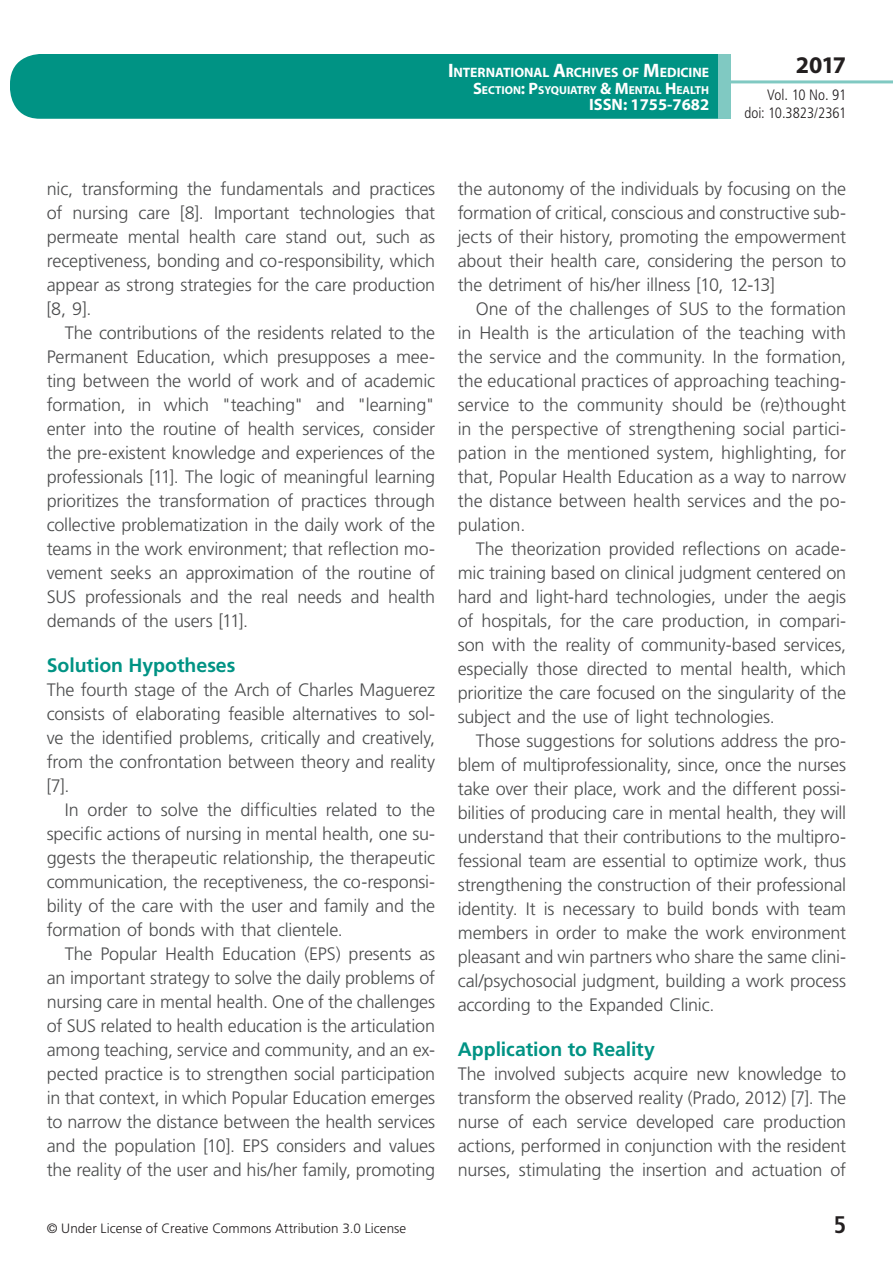
<style>
.page{position:relative;width:893px;height:1263px;background:#fff}
.page>*{position:absolute;margin:0;border:0;box-sizing:border-box;transform-origin:0 0}
.t1{font:700 24px "Myriad Pro";color:#231f20}
.t2{font:700 condensed 24px "Frutiger LT Std";color:#231f20}
.t3{font:700 19.5px "Frutiger LT Std";letter-spacing:-.005em;color:#009384}
.t4{font:300 18px/24px "Frutiger LT Std";letter-spacing:-.01em;color:#4b4c4d;text-align:justify}
.t5{font:700 16.5px "Myriad Pro";color:#fff}
.t6{font:300 condensed 15px/18px "Frutiger LT Std";color:#231f20;text-align:right}
.t7{font:700 13.65px "Myriad Pro";letter-spacing:-.005em;color:#fff}
.t8{font:300 13.5px "Frutiger LT Std";letter-spacing:.005em;color:#231f20}
.t9{font:700 11.55px "Myriad Pro";color:#fff}
.s1{font-size:19.5px}
.s2{font-size:16.5px}
</style>
<div class="page">
<div style="left:10px;top:54px;width:775px;height:65px;background:#009384;border-radius:30px"></div>
<div style="left:732px;top:0;width:161px;height:157px;background:#fff"></div>
<hr style="left:730px;top:80px;width:163px;height:3px;background:#80c9c2">
<div style="left:718px;top:54px;width:13px;height:65px;background:#80c9c2"></div>
<p class="t7" style="left:448px;top:64px;width:263px"><span class="s1">I</span>NTERNATIONAL <span class="s1">A</span>RCHIVES OF <span class="s1">M</span>EDICINE</p>
<p class="t9" style="left:473px;top:82px;width:238px"><span class="s2">S</span>ECTION<span class="s2">: P</span>SYQUIATRY <span class="s2">&amp; M</span>ENTAL <span class="s2">H</span> EALTH</p>
<p class="t5" style="left:589px;top:94px;width:122px">ISSN: 1755-7682</p>
<h1 class="t1" style="left:796px;top:49px;width:52px">2017</h1>
<p class="t6" style="left:744px;top:86px;width:103px">Vol. 10 No. 91 doi: 10.3823/2361</p>
<p class="t4" style="left:47px;top:177px;width:390px">nic, transforming the fundamentals and practices of nursing care [8]. Important technologies that permeate mental health care stand out, such as receptiveness, bonding and co-responsibility, which appear as strong strategies for the care production [8, 9].</p>
<p class="t4" style="left:47px;top:321px;width:390px;text-indent:18px">The contributions of the residents related to the Permanent Education, which presupposes a mee&shy;ting between the world of work and of academic formation, in which "teaching" and "learning" enter into the routine of health services, consider the pre-existent knowledge and experiences of the professionals [11]. The logic of meaningful learning prioritizes the transformation of practices through collective problematization in the daily work of the teams in the work environment; that reflection mo&shy;vement seeks an approximation of the routine of SUS professionals and the real needs and health demands of the users [11].</p>
<p class="t3" style="left:47px;top:654px;width:190px">Solution Hypotheses</p>
<p class="t4" style="left:47px;top:678px;width:390px">The fourth stage of the Arch of Charles Maguerez consists of elaborating feasible alternatives to sol&shy;ve the identified problems, critically and creatively, from the confrontation between theory and reality [7].</p>
<p class="t4" style="left:47px;top:798px;width:390px;text-indent:18px">In order to solve the difficulties related to the specific actions of nursing in mental health, one su&shy;ggests the therapeutic relationship, the therapeutic communication, the receptiveness, the co-responsi&shy;bility of the care with the user and family and the formation of bonds with that clientele.</p>
<p class="t4" style="left:47px;top:942px;width:390px;text-indent:18px">The Popular Health Education (EPS) presents as an important strategy to solve the daily problems of nursing care in mental health. One of the challenges of SUS related to health education is the articulation among teaching, service and community, and an ex&shy;pected practice is to strengthen social participation in that context, in which Popular Education emerges to narrow the distance between the health services and the population [10]. EPS considers and values the reality of the user and his/her family, promoting</p>
<p class="t4" style="left:458px;top:177px;width:390px">the autonomy of the individuals by focusing on the formation of critical, conscious and constructive sub&shy;jects of their history, promoting the empowerment about their health care, considering the person to the detriment of his/her illness [10, 12-13]</p>
<p class="t4" style="left:458px;top:297px;width:390px;text-indent:18px">One of the challenges of SUS to the formation in Health is the articulation of the teaching with the service and the community. In the formation, the educational practices of approaching teaching&shy;service to the community should be (re)thought in the perspective of strengthening social partici&shy;pation in the mentioned system, highlighting, for that, Popular Health Education as a way to narrow the distance between health services and the po&shy;pulation.</p>
<p class="t4" style="left:458px;top:537px;width:390px;text-indent:18px">The theorization provided reflections on acade&shy;mic training based on clinical judgment centered on hard and light-hard technologies, under the aegis of hospitals, for the care production, in compari&shy;son with the reality of community-based services, especially those directed to mental health, which prioritize the care focused on the singularity of the subject and the use of light technologies.</p>
<p class="t4" style="left:458px;top:729px;width:390px;text-indent:18px">Those suggestions for solutions address the pro&shy;blem of multiprofessionality, since, once the nurses take over their place, work and the different possi&shy;bilities of producing care in mental health, they will understand that their contributions to the multipro&shy;fessional team are essential to optimize work, thus strengthening the construction of their professional identity. It is necessary to build bonds with team members in order to make the work environment pleasant and win partners who share the same clini&shy;cal/psychosocial judgment, building a work process according to the Expanded Clinic.</p>
<p class="t3" style="left:458px;top:1038px;width:199px">Application to Reality</p>
<p class="t4" style="left:458px;top:1062px;width:390px">The involved subjects acquire new knowledge to transform the observed reality (Prado, 2012) [7]. The nurse of each service developed care production actions, performed in conjunction with the resident nurses, stimulating the insertion and actuation of</p>
<p class="t8" style="left:47px;top:1220px;width:361px">© Under License of Creative Commons Attribution 3.0 License</p>
<h1 class="t2" style="left:834px;top:1210px;width:14px">5</h1>
</div>
